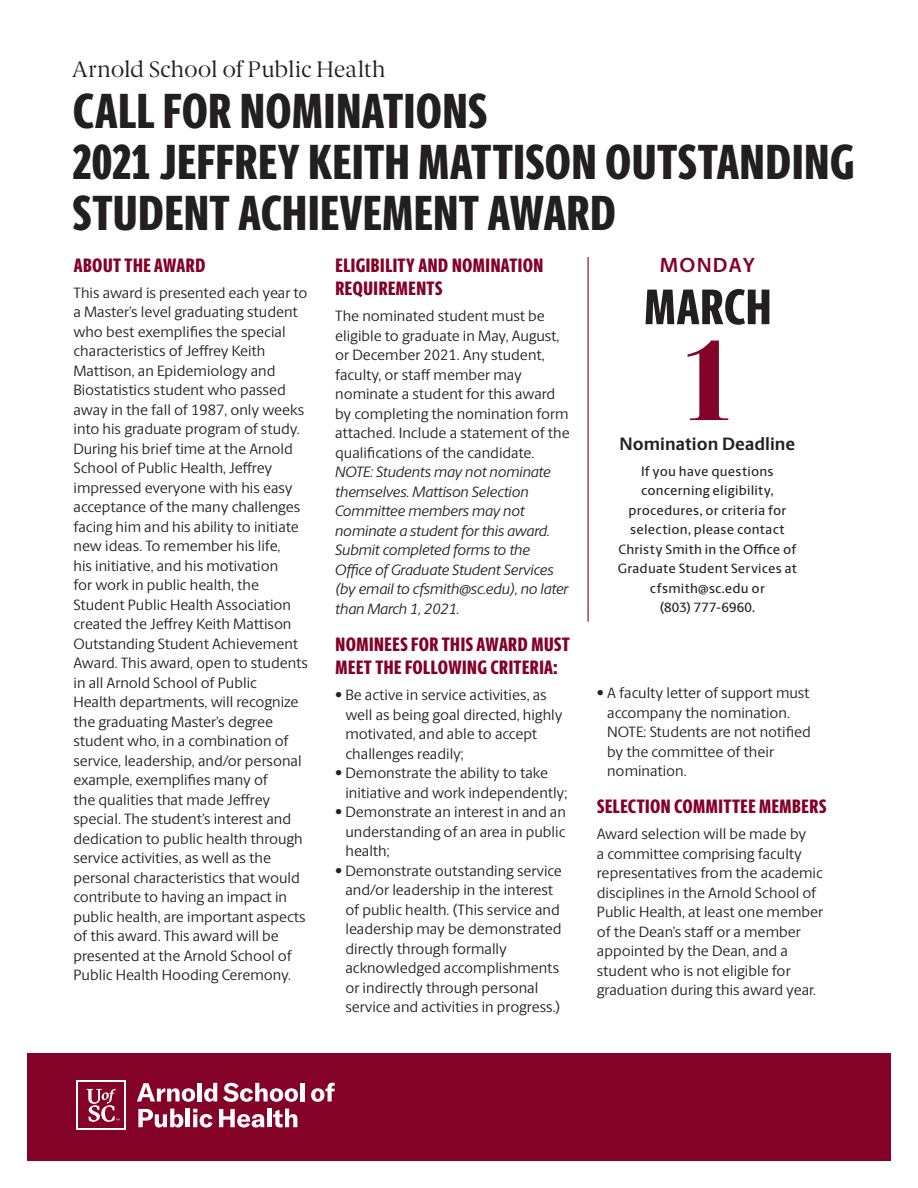
<style>
.page{position:relative;width:918px;height:1188px;background:#fff}
.page>*{position:absolute;margin:0;border:0;box-sizing:border-box;transform-origin:0 0}
.Date_Number{font:102px "Karlie Extras";color:#840128}
.Month{font:800 50.1px "Berlingske Sans X Cn";letter-spacing:.02em;color:#231f20}
.Area_Information{font:800 49.5px/51px "Berlingske Sans X Cn";letter-spacing:.015em;color:#231f20}
.Area_Information-2{font:22.5px "Berlingske Serif";color:#231f20}
.Weekday{font:700 20.4px "Berlingske Sans";letter-spacing:.06em;color:#840128}
.Subhead_2{font:800 19.5px/23.4px "Berlingske Sans X Cn";letter-spacing:.025em;color:#840128}
.Subhead_2-2{font:700 18px "Berlingske Sans";color:#231f20}
.Body_Copy_1_First_Pa{font:15px/19.5px "Berlingske Sans";color:#231f20}
.Body_Copy_1_First_Pa-2{font:italic 15px/19.5px "Berlingske Sans";letter-spacing:-.01em;color:#231f20}
.Body_Copy_2{font:500 13.5px/19.5px "Berlingske Sans";letter-spacing:.015em;color:#231f20;text-align:center}
</style>
<div class="page">
<div style="left:27px;top:1053px;width:864px;height:108px;background:#840128"></div>
<svg style="left:77px;top:1081px;width:49px;height:49px"></svg>
<div style="left:78px;top:1083px;width:46px;height:45px;background:#840128"></div>
<svg style="left:87px;top:1089px;width:33px;height:33px"></svg>
<svg style="left:137px;top:1083px;width:58px;height:19px"></svg>
<hr style="left:198px;top:1083px;width:4px;height:18px;background:#fff">
<svg style="left:204px;top:1083px;width:13px;height:19px"></svg>
<svg style="left:223px;top:1083px;width:75px;height:19px"></svg>
<div style="left:300px;top:1083px;width:5px;height:18px;background:#fff"></div>
<svg style="left:311px;top:1083px;width:24px;height:19px"></svg>
<svg style="left:138px;top:1109px;width:45px;height:19px"></svg>
<hr style="left:186px;top:1109px;width:4px;height:18px;background:#fff">
<svg style="left:193px;top:1109px;width:20px;height:19px"></svg>
<svg style="left:219px;top:1109px;width:46px;height:19px"></svg>
<hr style="left:267px;top:1109px;width:4px;height:18px;background:#fff">
<svg style="left:273px;top:1109px;width:24px;height:18px"></svg>
<hr style="left:588px;top:257px;width:1px;height:365px;background:#840128">
<p class="Area_Information-2" style="left:72px;top:55px;width:315px">Arnold School of Public Health</p>
<p class="Area_Information" style="left:73px;top:85px;width:416px">CALL FOR NOMINATIONS</p>
<p class="Area_Information" style="left:72px;top:136px;width:784px">2021 JEFFREY KEITH MATTISON OUTSTANDING<br>STUDENT ACHIEVEMENT AWARD</p>
<p class="Subhead_2" style="left:74px;top:253px;width:133px">ABOUT THE AWARD</p>
<p class="Body_Copy_1_First_Pa" style="left:74px;top:282px;width:236px">This award is presented each year to a Master’s level graduating student who best exemplifies the special characteristics of Jeffrey Keith Mattison, an Epidemiology and Biostatistics student who passed away in the fall of 1987, only weeks into his graduate program of study.<br>During his brief time at the Arnold School of Public Health, Jeffrey impressed everyone with his easy acceptance of the many challenges facing him and his ability to initiate new ideas. To remember his life,<br>his initiative, and his motivation<br>for work in public health, the Student Public Health Association created the Jeffrey Keith Mattison Outstanding Student Achievement Award. This award, open to students in all Arnold School of Public<br>Health departments, will recognize the graduating Master’s degree student who, in a combination of service, leadership, and/or personal example, exemplifies many of<br>the qualities that made Jeffrey special. The student’s interest and dedication to public health through service activities, as well as the personal characteristics that would contribute to having an impact in public health, are important aspects of this award. This award will be presented at the Arnold School of Public Health Hooding Ceremony.</p>
<p class="Weekday" style="left:660px;top:250px;width:97px">MONDAY</p>
<p class="Month" style="left:644px;top:269px;width:128px">MARCH</p>
<p class="Date_Number" style="left:684px;top:333px;width:47px">1</p>
<p class="Subhead_2-2" style="left:620px;top:430px;width:177px">Nomination Deadline</p>
<p class="Body_Copy_2" style="left:618px;top:461px;width:181px">If you have questions concerning eligibility, procedures, or criteria for selection, please contact<br>Christy Smith in the Office of<br>Graduate Student Services at cfsmith@sc.edu or<br>(803) 777-6960.</p>
<p class="Subhead_2" style="left:336px;top:253px;width:209px">ELIGIBILITY AND NOMINATION<br>REQUIREMENTS</p>
<p class="Body_Copy_1_First_Pa" style="left:335px;top:306px;width:236px">The nominated student must be eligible to graduate in May, August, or December 2021. Any student, faculty, or staff member may nominate a student for this award by completing the nomination form attached. Include a statement of the qualifications of the candidate.</p>
<p class="Body_Copy_1_First_Pa-2" style="left:335px;top:462px;width:235px">NOTE: Students may not nominate themselves. Mattison Selection<br>Committee members may not nominate a student for this award.<br>Submit completed forms to the<br>Office of Graduate Student Services (by email to cfsmith@sc.edu), no later than March 1, 2021.</p>
<p class="Subhead_2" style="left:336px;top:632px;width:236px">NOMINEES FOR THIS AWARD MUST<br>MEET THE FOLLOWING CRITERIA:</p>
<p class="Body_Copy_1_First_Pa" style="left:345px;top:685px;width:219px;text-indent:-10px">• Be active in service activities, as well as being goal directed, highly motivated, and able to accept challenges readily;</p>
<p class="Body_Copy_1_First_Pa" style="left:345px;top:763px;width:223px;text-indent:-10px">• Demonstrate the ability to take initiative and work independently;</p>
<p class="Body_Copy_1_First_Pa" style="left:345px;top:802px;width:222px;text-align:justify;text-indent:-10px">• Demonstrate an interest in and an understanding of an area in public health;</p>
<p class="Body_Copy_1_First_Pa" style="left:345px;top:860px;width:218px;text-indent:-10px">• Demonstrate outstanding service and/or leadership in the interest of public health. (This service and leadership may be demonstrated directly through formally acknowledged accomplishments or indirectly through personal service and activities in progress.)</p>
<p class="Body_Copy_1_First_Pa" style="left:607px;top:683px;width:205px;text-indent:-10px">• A faculty letter of support must accompany the nomination.<br>NOTE: Students are not notified by the committee of their nomination.</p>
<p class="Subhead_2" style="left:597px;top:794px;width:231px">SELECTION COMMITTEE MEMBERS</p>
<p class="Body_Copy_1_First_Pa" style="left:597px;top:824px;width:228px">Award selection will be made by<br>a committee comprising faculty representatives from the academic disciplines in the Arnold School of<br>Public Health, at least one member of the Dean’s staff or a member appointed by the Dean, and a student who is not eligible for graduation during this award year.</p>
</div>
